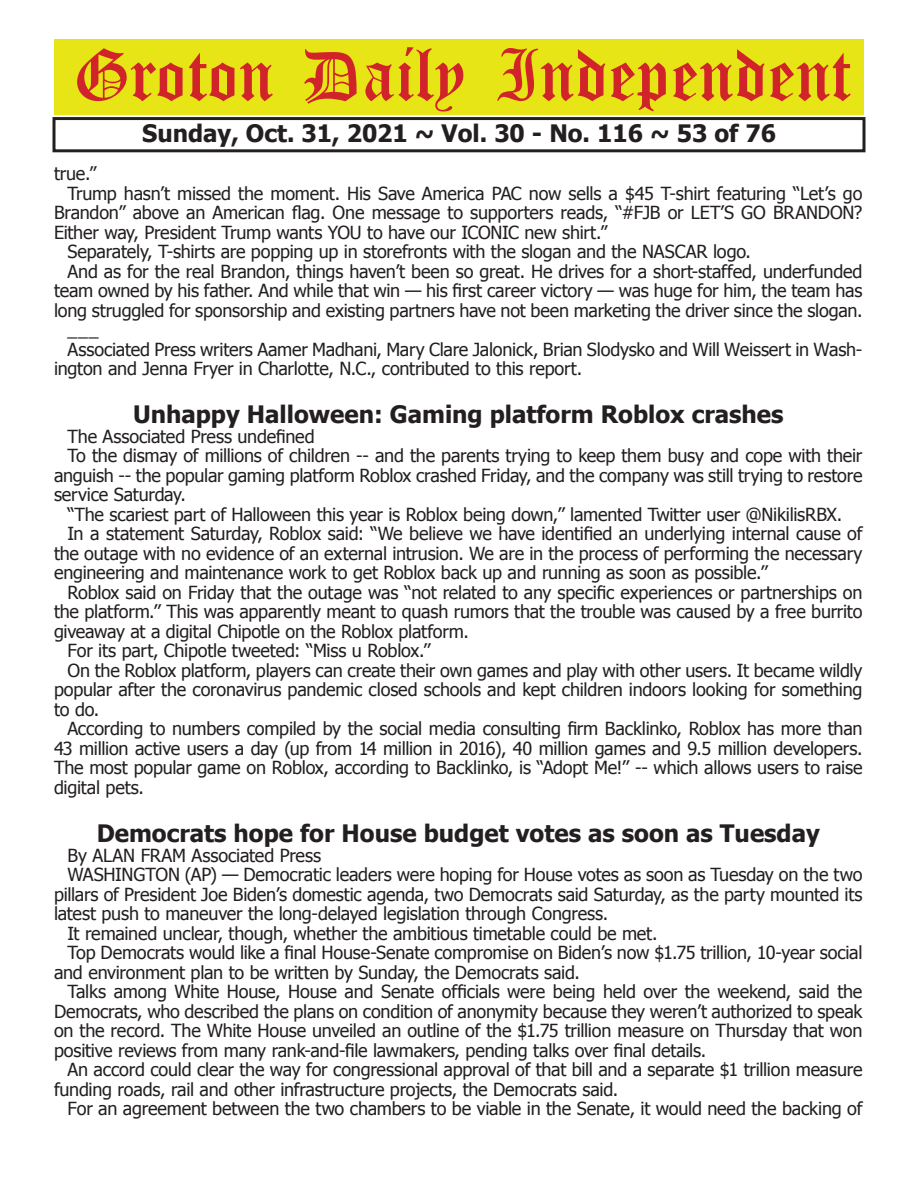
<style>
.page{position:relative;width:918px;height:1188px;background:#fff}
.page>*{position:absolute;margin:0;border:0;box-sizing:border-box;transform-origin:0 0}
.t1{font:54px "Old English Five";color:#d1232a}
.t2{font:700 24px "Tahoma";color:#231f20}
.t3{font:18px "Tahoma";letter-spacing:-.01em;color:#231f20}
</style>
<div class="page">
<div style="left:52px;top:117px;width:814px;height:35px;border:3px solid #231f20"></div>
<div style="left:54px;top:40px;width:810px;height:75px;background:#e7e515"></div>
<h1 class="t1" style="left:73px;top:50px;width:779px">Groton Daily Independent</h1>
<h2 class="t2" style="left:142px;top:116px;width:635px">Sunday, Oct. 31, 2021 ~ Vol. 30 - No. 116 ~ 53 of 76</h2>
<p class="t3" style="left:54px;top:161px;width:44px">true.”</p>
<p class="t3" style="left:68px;top:181px;width:796px">Trump hasn’t missed the moment. His Save America PAC now sells a $45 T-shirt featuring “Let’s go</p>
<p class="t3" style="left:54px;top:200px;width:810px">Brandon” above an American flag. One message to supporters reads, “#FJB or LET’S GO BRANDON?</p>
<p class="t3" style="left:54px;top:220px;width:555px">Either way, President Trump wants YOU to have our ICONIC new shirt.”</p>
<p class="t3" style="left:68px;top:239px;width:685px">Separately, T-shirts are popping up in storefronts with the slogan and the NASCAR logo.</p>
<p class="t3" style="left:68px;top:259px;width:796px">And as for the real Brandon, things haven’t been so great. He drives for a short-staffed, underfunded</p>
<p class="t3" style="left:54px;top:278px;width:810px">team owned by his father. And while that win — his first career victory — was huge for him, the team has</p>
<p class="t3" style="left:54px;top:298px;width:810px">long struggled for sponsorship and existing partners have not been marketing the driver since the slogan.</p>
<p class="t3" style="left:68px;top:317px;width:33px">___</p>
<p class="t3" style="left:68px;top:337px;width:796px">Associated Press writers Aamer Madhani, Mary Clare Jalonick, Brian Slodysko and Will Weissert in Wash-</p>
<p class="t3" style="left:54px;top:356px;width:530px">ington and Jenna Fryer in Charlotte, N.C., contributed to this report.</p>
<h2 class="t2" style="left:133px;top:398px;width:652px">Unhappy Halloween: Gaming platform Roblox crashes</h2>
<p class="t3" style="left:68px;top:424px;width:249px">The Associated Press undefined</p>
<p class="t3" style="left:68px;top:444px;width:796px">To the dismay of millions of children -- and the parents trying to keep them busy and cope with their</p>
<p class="t3" style="left:54px;top:463px;width:810px">anguish -- the popular gaming platform Roblox crashed Friday, and the company was still trying to restore</p>
<p class="t3" style="left:54px;top:483px;width:134px">service Saturday.</p>
<p class="t3" style="left:68px;top:502px;width:776px">“The scariest part of Halloween this year is Roblox being down,’’ lamented Twitter user @NikilisRBX.</p>
<p class="t3" style="left:68px;top:522px;width:796px">In a statement Saturday, Roblox said: “We believe we have identified an underlying internal cause of</p>
<p class="t3" style="left:54px;top:541px;width:810px">the outage with no evidence of an external intrusion. We are in the process of performing the necessary</p>
<p class="t3" style="left:54px;top:561px;width:715px">engineering and maintenance work to get Roblox back up and running as soon as possible.’’</p>
<p class="t3" style="left:68px;top:580px;width:796px">Roblox said on Friday that the outage was “not related to any specific experiences or partnerships on</p>
<p class="t3" style="left:54px;top:600px;width:810px">the platform.’’ This was apparently meant to quash rumors that the trouble was caused by a free burrito</p>
<p class="t3" style="left:54px;top:619px;width:416px">giveaway at a digital Chipotle on the Roblox platform.</p>
<p class="t3" style="left:68px;top:639px;width:365px">For its part, Chipotle tweeted: “Miss u Roblox.’’</p>
<p class="t3" style="left:68px;top:658px;width:796px">On the Roblox platform, players can create their own games and play with other users. It became wildly</p>
<p class="t3" style="left:54px;top:678px;width:810px">popular after the coronavirus pandemic closed schools and kept children indoors looking for something</p>
<p class="t3" style="left:54px;top:697px;width:47px">to do.</p>
<p class="t3" style="left:68px;top:717px;width:797px">According to numbers compiled by the social media consulting firm Backlinko, Roblox has more than</p>
<p class="t3" style="left:54px;top:736px;width:810px">43 million active users a day (up from 14 million in 2016), 40 million games and 9.5 million developers.</p>
<p class="t3" style="left:54px;top:756px;width:810px">The most popular game on Roblox, according to Backlinko, is “Adopt Me!’’ -- which allows users to raise</p>
<p class="t3" style="left:54px;top:775px;width:92px">digital pets.</p>
<h2 class="t2" style="left:97px;top:817px;width:725px">Democrats hope for House budget votes as soon as Tuesday</h2>
<p class="t3" style="left:68px;top:843px;width:255px">By ALAN FRAM Associated Press</p>
<p class="t3" style="left:68px;top:863px;width:796px">WASHINGTON (AP) — Democratic leaders were hoping for House votes as soon as Tuesday on the two</p>
<p class="t3" style="left:54px;top:882px;width:810px">pillars of President Joe Biden’s domestic agenda, two Democrats said Saturday, as the party mounted its</p>
<p class="t3" style="left:54px;top:902px;width:556px">latest push to maneuver the long-delayed legislation through Congress.</p>
<p class="t3" style="left:68px;top:921px;width:592px">It remained unclear, though, whether the ambitious timetable could be met.</p>
<p class="t3" style="left:68px;top:941px;width:797px">Top Democrats would like a final House-Senate compromise on Biden’s now $1.75 trillion, 10-year social</p>
<p class="t3" style="left:54px;top:960px;width:527px">and environment plan to be written by Sunday, the Democrats said.</p>
<p class="t3" style="left:68px;top:980px;width:796px">Talks among White House, House and Senate officials were being held over the weekend, said the</p>
<p class="t3" style="left:54px;top:999px;width:810px">Democrats, who described the plans on condition of anonymity because they weren’t authorized to speak</p>
<p class="t3" style="left:54px;top:1019px;width:810px">on the record. The White House unveiled an outline of the $1.75 trillion measure on Thursday that won</p>
<p class="t3" style="left:54px;top:1038px;width:654px">positive reviews from many rank-and-file lawmakers, pending talks over final details.</p>
<p class="t3" style="left:68px;top:1058px;width:796px">An accord could clear the way for congressional approval of that bill and a separate $1 trillion measure</p>
<p class="t3" style="left:54px;top:1077px;width:566px">funding roads, rail and other infrastructure projects, the Democrats said.</p>
<p class="t3" style="left:68px;top:1096px;width:796px">For an agreement between the two chambers to be viable in the Senate, it would need the backing of</p>
</div>
